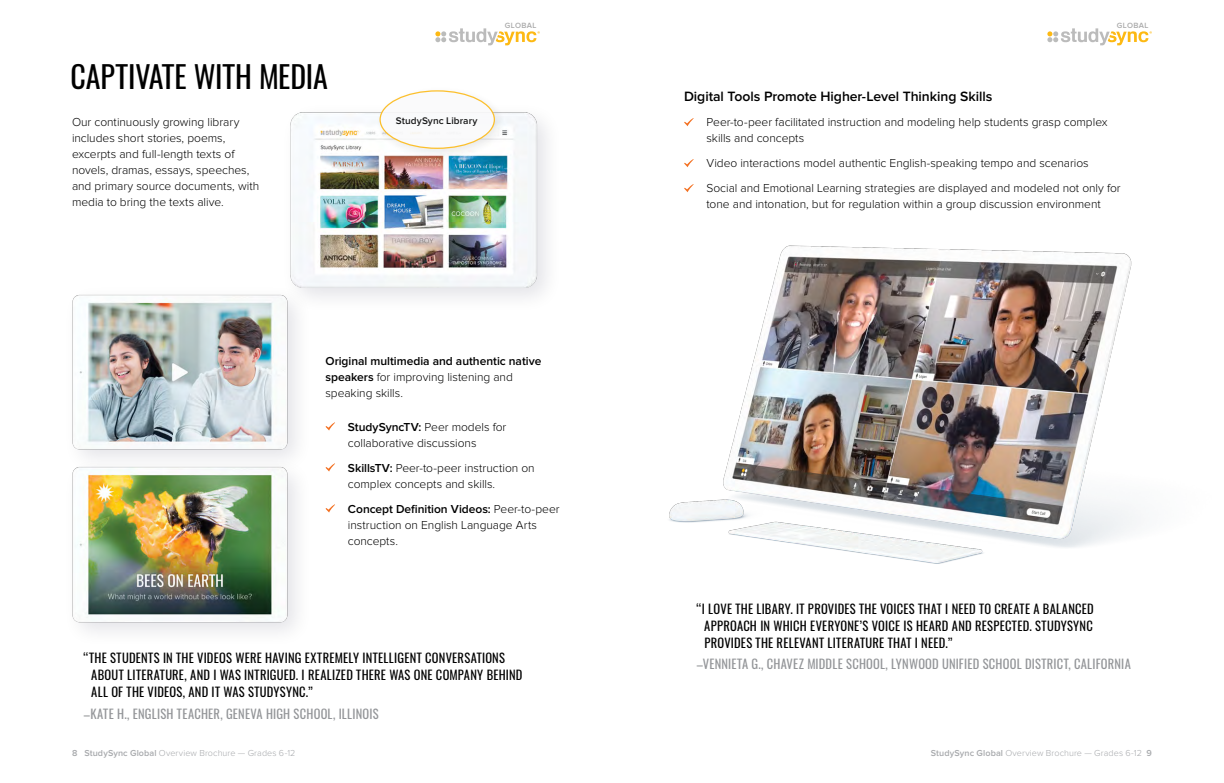
<style>
.page{position:relative;width:1224px;height:783px;background:#fff}
.page>*{position:absolute;margin:0;border:0;box-sizing:border-box;transform-origin:0 0}
.Custom_V_H2_-_Section_Headers{font:30px "Oswald";letter-spacing:-.005em;color:#000}
.Custom_V_H3_-_Small_Headings{font:600 14px "Proxima Nova";letter-spacing:-.005em;color:#000}
.Custom_V_P_-_Big_Quotes{font:12.5px/17px "Oswald";letter-spacing:.02em;color:#000}
.Custom_V_P_-_Big_Quotes-2{font:12.5px "Oswald";letter-spacing:.015em;color:#939598}
.Custom_V_P_-_Body{font:300 12px/16px "Proxima Nova";letter-spacing:-.005em;color:#000}
.Custom_V_P_-_Body-2{font:600 12px/16px "Proxima Nova";letter-spacing:-.005em;color:#000}
.t1{font:600 10px "Proxima Nova";letter-spacing:.005em;color:#000}
.t2{font:300 9px "Proxima Nova";letter-spacing:.01em;color:#a7a9ac}
.t3{font:600 7.8px "Proxima Nova";letter-spacing:.05em;color:#ababab}
.s1{font-weight:300}
.s2{font-family:"Study Syncnormal";font-weight:400;color:#fff}
.s3{font-weight:600}
</style>
<div class="page">
<svg style="left:435px;top:28px;width:105px;height:17px"></svg>
<svg style="left:1047px;top:28px;width:105px;height:17px"></svg>
<img style="left:290px;top:112px;width:257px;height:185px">
<div style="left:373px;top:83px;width:135px;height:79px;background:#000;opacity:.1"></div>
<div style="left:380px;top:91px;width:114px;height:57px;background:#fafafb;border-radius:50%"></div>
<div style="left:380px;top:90px;width:115px;height:59px;border:1px solid #fdb913;border-radius:50%"></div>
<img style="left:72px;top:277px;width:246px;height:173px">
<img style="left:72px;top:450px;width:225px;height:182px">
<img style="left:669px;top:245px;width:468px;height:319px">
<h2 class="Custom_V_H2_-_Section_Headers" style="left:71px;top:56px;width:259px">CAPTIVATE WITH MEDIA</h2>
<p class="Custom_V_P_-_Body" style="left:72px;top:115px;width:189px">Our continuously growing library includes short stories, poems, excerpts and full-length texts of novels, dramas, essays, speeches, and primary source documents, with media to bring the texts alive.</p>
<p class="t3" style="left:505px;top:21px;width:33px">GLOBAL</p>
<p class="t1" style="left:396px;top:114px;width:83px">StudySync Library</p>
<p class="Custom_V_P_-_Body-2" style="left:325px;top:353px;width:217px">Original multimedia and authentic native speakers <span class="s1">for improving listening and speaking skills.</span></p>
<p class="Custom_V_P_-_Body" style="left:348px;top:419px;width:160px;text-indent:-22px"><span class="s2">P</span> <span class="s3">StudySyncTV:</span> Peer models for collaborative discussions</p>
<p class="Custom_V_P_-_Body" style="left:348px;top:460px;width:188px;text-indent:-22px"><span class="s2">P</span> <span class="s3">SkillsTV:</span> Peer-to-peer instruction on complex concepts and skills.</p>
<p class="Custom_V_P_-_Body" style="left:348px;top:501px;width:213px;text-indent:-22px"><span class="s2">P</span> <span class="s3">Concept Definition Videos:</span> Peer-to-peer instruction on English Language Arts concepts.</p>
<p class="Custom_V_P_-_Big_Quotes" style="left:91px;top:650px;width:433px;text-indent:-8px">“THE STUDENTS IN THE VIDEOS WERE HAVING EXTREMELY INTELLIGENT CONVERSATIONS<br>ABOUT LITERATURE, AND I WAS INTRIGUED. I REALIZED THERE WAS ONE COMPANY BEHIND<br>ALL OF THE VIDEOS, AND IT WAS STUDYSYNC.”</p>
<p class="Custom_V_P_-_Big_Quotes-2" style="left:84px;top:705px;width:296px">–KATE H., ENGLISH TEACHER, GENEVA HIGH SCHOOL, ILLINOIS</p>
<p class="t3" style="left:1117px;top:21px;width:33px">GLOBAL</p>
<h3 class="Custom_V_H3_-_Small_Headings" style="left:684px;top:89px;width:310px">Digital Tools Promote Higher-Level Thinking Skills</h3>
<p class="Custom_V_P_-_Body" style="left:706px;top:115px;width:403px;text-indent:-22px"><span class="s2">P</span> Peer-to-peer facilitated instruction and modeling help students grasp complex skills and concepts</p>
<p class="Custom_V_P_-_Body" style="left:684px;top:156px;width:406px"><span class="s2">P</span> Video interactions model authentic English-speaking tempo and scenarios</p>
<p class="Custom_V_P_-_Body" style="left:684px;top:181px;width:438px;text-align:center"><span class="s2">P</span> Social and Emotional Learning strategies are displayed and modeled not only for tone and intonation, but for regulation within a group discussion environment</p>
<p class="Custom_V_P_-_Big_Quotes" style="left:704px;top:600px;width:391px;text-align:justify;text-indent:-8px">“I LOVE THE LIBARY. IT PROVIDES THE VOICES THAT I NEED TO CREATE A BALANCED APPROACH IN WHICH EVERYONE’S VOICE IS HEARD AND RESPECTED. STUDYSYNC PROVIDES THE RELEVANT LITERATURE THAT I NEED.”</p>
<p class="Custom_V_P_-_Big_Quotes-2" style="left:697px;top:655px;width:436px">–VENNIETA G., CHAVEZ MIDDLE SCHOOL, LYNWOOD UNIFIED SCHOOL DISTRICT, CALIFORNIA</p>
<p class="t2" style="left:72px;top:748px;width:225px"><span class="s3">8 StudySync Global</span> Overview Brochure — Grades 6-12</p>
<p class="t2" style="left:931px;top:748px;width:223px"><span class="s3">StudySync Global</span> Overview Brochure — Grades 6-12 <span class="s3">9</span></p>
</div>
